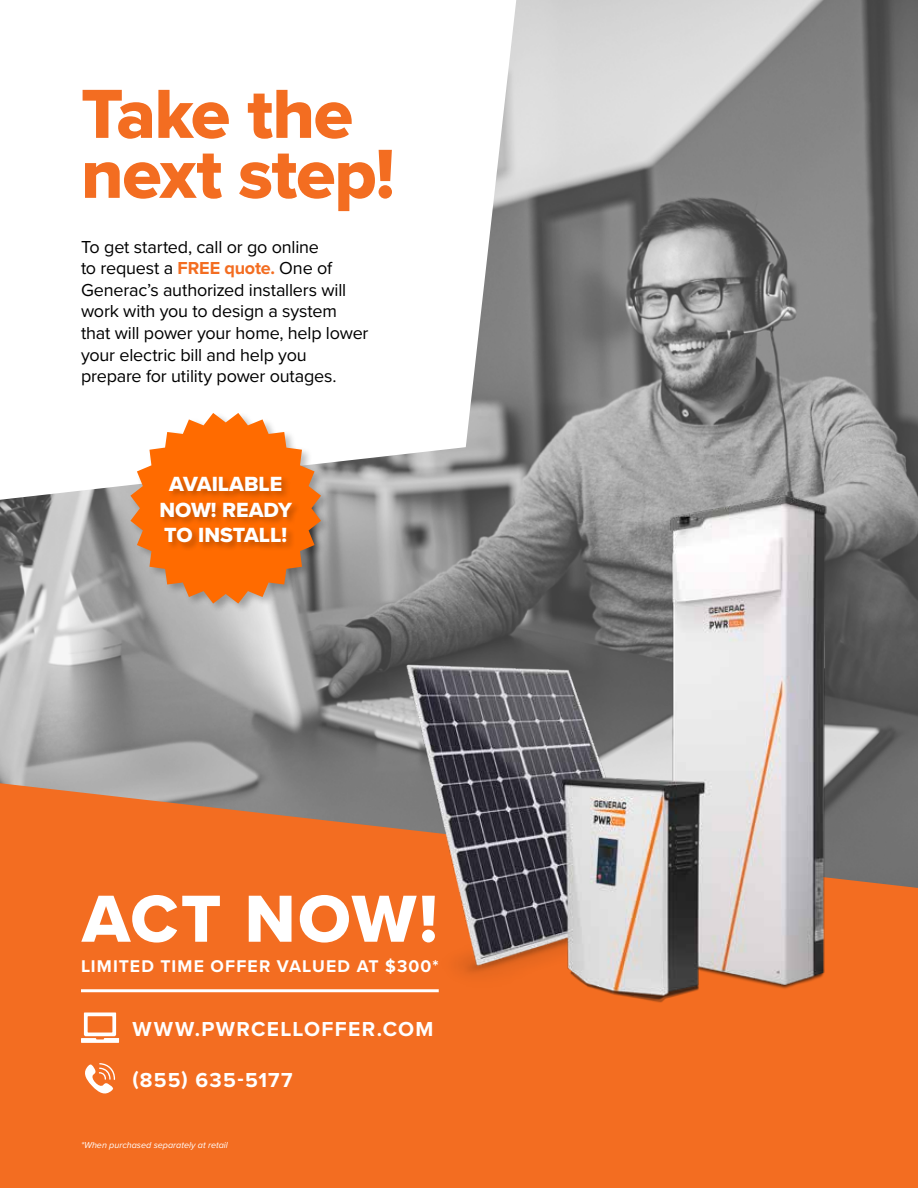
<style>
.page{position:relative;width:918px;height:1188px;background:#fff}
.page>*{position:absolute;margin:0;border:0;box-sizing:border-box;transform-origin:0 0}
.t1{font:72px/60px "Proxima Nova Extrabld";letter-spacing:-.02em;color:#f36d21}
.t2{font:69px "Proxima Nova Extrabld";letter-spacing:.025em;color:#fff}
.t3{font:21.3px/25.5px "Proxima Nova Extrabld";color:#fff;text-align:center}
.t4{font:700 21px "Proxima Nova";letter-spacing:.06em;color:#fff}
.t5{font:18px/21.6px "Proxima Nova";letter-spacing:-.01em;color:#000}
.t6{font:700 17.55px "Proxima Nova";letter-spacing:.065em;color:#fff}
.t7{font:italic 9px "Proxima Nova";color:#fff}
.s1{font-weight:700;color:#f36d21}
</style>
<div class="page">
<img style="left:0;top:0;width:918px;height:783px">
<div style="left:0;top:783px;width:918px;height:405px;background:#f36d21"></div>
<svg style="left:0;top:0;width:516px;height:500px"></svg>
<svg style="left:81px;top:1013px;width:38px;height:30px"></svg>
<svg style="left:83px;top:1063px;width:32px;height:33px"></svg>
<hr style="left:81px;top:989px;width:358px;height:3px;background:#fff">
<div style="left:129px;top:411px;width:202px;height:203px;background:#000;opacity:.25"></div>
<svg style="left:130px;top:413px;width:191px;height:191px"></svg>
<div style="left:159px;top:475px;width:142px;height:77px;background:#000;opacity:.25"></div>
<img style="left:366px;top:452px;width:491px;height:574px">
<h1 class="t1" style="left:81px;top:83px;width:315px">Take the next step!</h1>
<p class="t5" style="left:81px;top:235px;width:289px">To get started, call or go online<br>to request a <span class="s1">FREE quote.</span> One of Generac’s authorized installers will work with you to design a system that will power your home, help lower your electric bill and help you prepare for utility power outages.</p>
<p class="t3" style="left:159px;top:471px;width:134px">AVAILABLE<br>NOW! READY<br>TO INSTALL!</p>
<h2 class="t2" style="left:82px;top:867px;width:357px">ACT NOW!</h2>
<p class="t6" style="left:81px;top:953px;width:359px">LIMITED TIME OFFER VALUED AT $300*</p>
<p class="t4" style="left:133px;top:1013px;width:302px">WWW.PWRCELLOFFER.COM</p>
<p class="t4" style="left:133px;top:1064px;width:161px">(855) 635-5177</p>
<p class="t7" style="left:81px;top:1138px;width:148px">*When purchased separately at retail</p>
</div>
